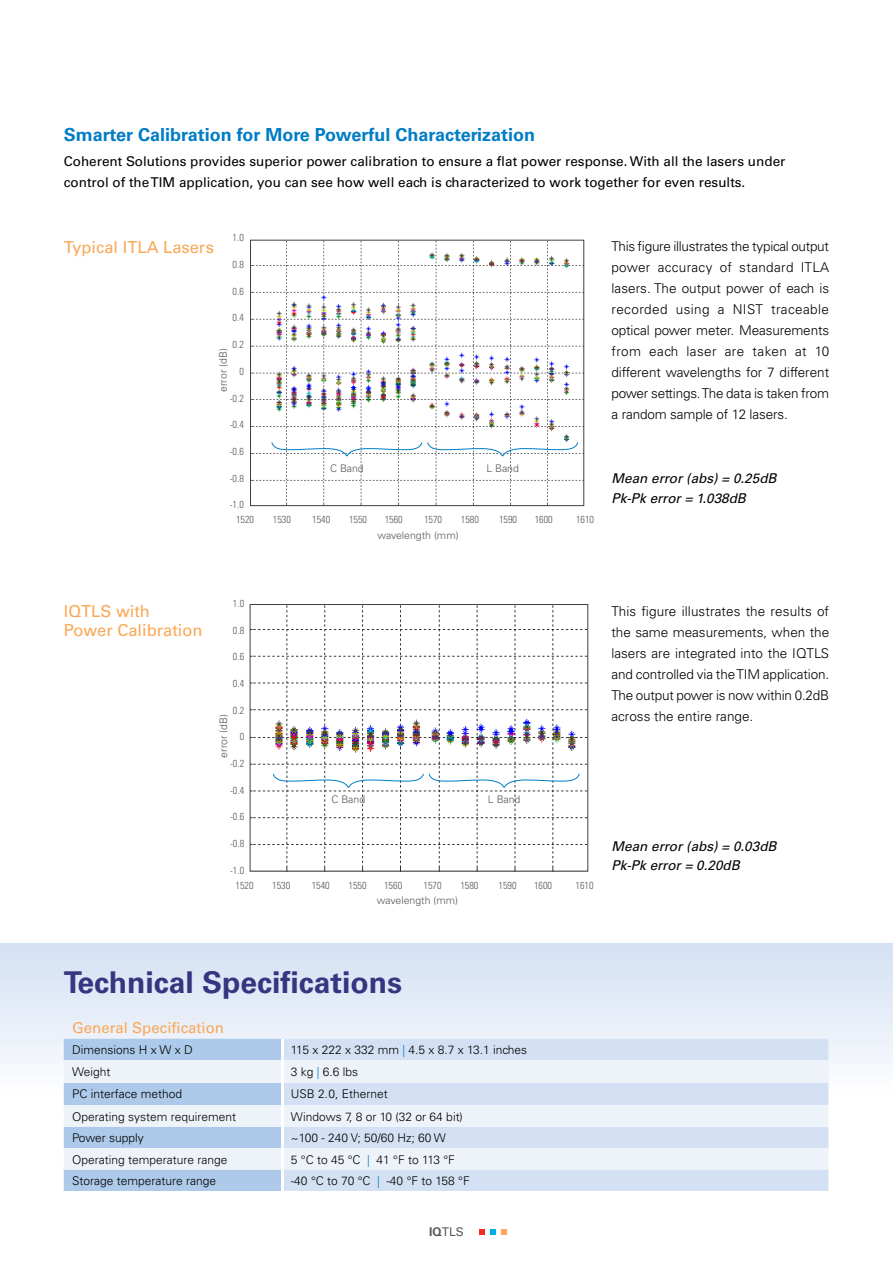
<style>
.page{position:relative;width:893px;height:1263px;background:#fff}
.page>*{position:absolute;margin:0;border:0;box-sizing:border-box;transform-origin:0 0}
.t1{font:30.45px "Arial";color:#000}
.t2{font:700 30px "Univers";color:#373580}
.t3{font:700 18px "Univers";color:#007dc5}
.t4{font:16.5px/19.5px "Univers";color:#faa755}
.t5{font:15px "Univers";color:#faa755}
.t6{font:300 13.5px/21px "Univers";letter-spacing:-.015em;color:#000;text-align:justify}
.t7{font:13.5px/21px "Univers";color:#000}
.t8{font:italic 13.5px/19.2px "Univers";color:#000}
.t9{font:300 12px "Univers";color:#000}
.t10{font:12px "Univers";color:#58595b}
.t11{font:300 10.5px "Univers";color:#58595b}
.t12{font:300 condensed 10.2px "Univers";color:#58595b}
.s1{color:#007dc5}
.s2{font-weight:700}
</style>
<div class="page">
<svg style="left:501px;top:1229px;width:5px;height:6px"></svg>
<svg style="left:490px;top:1229px;width:5px;height:6px"></svg>
<svg style="left:479px;top:1229px;width:5px;height:6px"></svg>
<div style="left:0;top:943px;width:893px;height:151px;background:linear-gradient(to bottom,#d3e1f3,#fdfdfe)"></div>
<svg style="left:0;top:603px;width:1px;height:397px"></svg>
<img style="left:252px;top:242px;width:329px;height:262px">
<div style="left:250px;top:240px;width:334px;height:266px;border:1px solid #414042"></div>
<svg style="left:271px;top:442px;width:307px;height:14px"></svg>
<img style="left:252px;top:606px;width:334px;height:263px">
<div style="left:250px;top:604px;width:338px;height:267px;border:1px solid #414042"></div>
<svg style="left:273px;top:773px;width:307px;height:14px"></svg>
<div style="left:64px;top:1039px;width:217px;height:152px;background:#adcaea"></div>
<div style="left:284px;top:1039px;width:544px;height:152px;background:#d4e1f4"></div>
<svg style="left:64px;top:1060px;width:764px;height:109px;background:#dfe9f6"></svg>
<hr style="left:281px;top:1039px;width:3px;height:21px;background:#fff">
<hr style="left:281px;top:1060px;width:3px;height:23px;background:#fff">
<hr style="left:281px;top:1083px;width:3px;height:22px;background:#fff">
<hr style="left:281px;top:1105px;width:3px;height:22px;background:#fff">
<hr style="left:281px;top:1127px;width:3px;height:21px;background:#fff">
<hr style="left:281px;top:1148px;width:3px;height:21px;background:#fff">
<h3 class="t3" style="left:64px;top:124px;width:473px">Smarter Calibration for More Powerful Characterization</h3>
<p class="t7" style="left:64px;top:151px;width:723px">Coherent Solutions provides superior power calibration to ensure a flat power response. With all the lasers under control of the TIM application, you can see how well each is characterized to work together for even results.</p>
<h1 class="t1" style="left:345px;top:172px;width:91px">Before</h1>
<p class="t12" style="left:233px;top:232px;width:13px">1.0</p>
<p class="t12" style="left:233px;top:258px;width:13px">0.8</p>
<p class="t12" style="left:233px;top:285px;width:13px">0.6</p>
<p class="t12" style="left:233px;top:312px;width:13px">0.4</p>
<p class="t12" style="left:233px;top:338px;width:13px">0.2</p>
<p class="t12" style="left:239px;top:365px;width:6px">0</p>
<p class="t12" style="left:230px;top:392px;width:16px">-0.2</p>
<p class="t12" style="left:230px;top:418px;width:16px">-0.4</p>
<p class="t12" style="left:230px;top:445px;width:16px">-0.6</p>
<p class="t12" style="left:230px;top:472px;width:16px">-0.8</p>
<p class="t12" style="left:230px;top:499px;width:16px">-1.0</p>
<p class="t4" style="left:64px;top:237px;width:152px">Typical ITLA Lasers</p>
<p class="t11" style="left:217px;top:392px;width:45px;rotate:-90deg">error (dB)</p>
<p class="t11" style="left:330px;top:462px;width:35px">C Band</p>
<p class="t11" style="left:486px;top:462px;width:34px">L Band</p>
<p class="t12" style="left:236px;top:513px;width:20px">1520</p>
<p class="t12" style="left:273px;top:513px;width:20px">1530</p>
<p class="t12" style="left:312px;top:513px;width:20px">1540</p>
<p class="t12" style="left:349px;top:513px;width:20px">1550</p>
<p class="t12" style="left:385px;top:513px;width:20px">1560</p>
<p class="t12" style="left:424px;top:513px;width:20px">1570</p>
<p class="t12" style="left:461px;top:513px;width:20px">1580</p>
<p class="t12" style="left:499px;top:513px;width:20px">1590</p>
<p class="t12" style="left:535px;top:513px;width:20px">1600</p>
<p class="t12" style="left:576px;top:513px;width:20px">1610</p>
<p class="t11" style="left:377px;top:529px;width:83px">wavelength (mm)</p>
<p class="t6" style="left:611px;top:236px;width:219px">This figure illustrates the typical output power accuracy of standard ITLA lasers. The output power of each is recorded using a NIST traceable optical power meter. Measurements from each laser are taken at 10 different wavelengths for 7 different power settings. The data is taken from a random sample of 12 lasers.</p>
<p class="t8" style="left:611px;top:469px;width:167px">Mean error (abs) = 0.25dB<br>Pk-Pk error = 1.038dB</p>
<p class="t4" style="left:64px;top:601px;width:140px">IQTLS with<br>Power Calibration</p>
<p class="t12" style="left:233px;top:597px;width:13px">1.0</p>
<p class="t12" style="left:233px;top:624px;width:13px">0.8</p>
<p class="t12" style="left:233px;top:650px;width:13px">0.6</p>
<p class="t12" style="left:233px;top:677px;width:13px">0.4</p>
<p class="t12" style="left:233px;top:704px;width:13px">0.2</p>
<p class="t12" style="left:240px;top:731px;width:6px">0</p>
<p class="t12" style="left:230px;top:757px;width:16px">-0.2</p>
<p class="t12" style="left:230px;top:784px;width:16px">-0.4</p>
<p class="t12" style="left:230px;top:811px;width:16px">-0.6</p>
<p class="t12" style="left:230px;top:837px;width:16px">-0.8</p>
<p class="t12" style="left:230px;top:864px;width:16px">-1.0</p>
<p class="t11" style="left:217px;top:757px;width:45px;rotate:-90deg">error (dB)</p>
<p class="t11" style="left:332px;top:793px;width:35px">C Band</p>
<p class="t11" style="left:488px;top:793px;width:34px">L Band</p>
<p class="t12" style="left:236px;top:879px;width:20px">1520</p>
<p class="t12" style="left:272px;top:879px;width:20px">1530</p>
<p class="t12" style="left:312px;top:879px;width:20px">1540</p>
<p class="t12" style="left:348px;top:879px;width:20px">1550</p>
<p class="t12" style="left:384px;top:879px;width:20px">1560</p>
<p class="t12" style="left:423px;top:879px;width:20px">1570</p>
<p class="t12" style="left:460px;top:879px;width:20px">1580</p>
<p class="t12" style="left:498px;top:879px;width:20px">1590</p>
<p class="t12" style="left:534px;top:879px;width:20px">1600</p>
<p class="t12" style="left:576px;top:879px;width:20px">1610</p>
<p class="t11" style="left:377px;top:894px;width:83px">wavelength (mm)</p>
<p class="t6" style="left:611px;top:600px;width:219px">This figure illustrates the results of the same measurements, when the lasers are integrated into the IQTLS and controlled via the TIM application.<br>The output power is now within 0.2dB across the entire range.</p>
<p class="t8" style="left:611px;top:836px;width:167px">Mean error (abs) = 0.03dB<br>Pk-Pk error = 0.20dB</p>
<h2 class="t2" style="left:64px;top:965px;width:340px">Technical Specifications</h2>
<p class="t5" style="left:72px;top:1018px;width:153px">General Specification</p>
<p class="t9" style="left:72px;top:1043px;width:122px">Dimensions H x W x D</p>
<p class="t9" style="left:291px;top:1043px;width:238px">115 x 222 x 332 mm <span class="s1">|</span> 4.5 x 8.7 x 13.1 inches</p>
<p class="t9" style="left:72px;top:1064px;width:40px">Weight</p>
<p class="t9" style="left:291px;top:1064px;width:69px">3 kg <span class="s1">|</span> 6.6 lbs</p>
<p class="t9" style="left:72px;top:1087px;width:111px">PC interface method</p>
<p class="t9" style="left:291px;top:1087px;width:98px">USB 2.0, Ethernet</p>
<p class="t9" style="left:72px;top:1109px;width:165px">Operating system requirement</p>
<p class="t9" style="left:291px;top:1109px;width:173px">Windows 7, 8 or 10 (32 or 64 bit)</p>
<p class="t9" style="left:72px;top:1131px;width:73px">Power supply</p>
<p class="t9" style="left:291px;top:1131px;width:156px">~100 - 240 V; 50/60 Hz; 60 W</p>
<p class="t9" style="left:72px;top:1152px;width:157px">Operating temperature range</p>
<p class="t9" style="left:291px;top:1152px;width:165px">5 °C to 45 °C <span class="s1">|</span> 41 °F to 113 °F</p>
<p class="t9" style="left:72px;top:1173px;width:145px">Storage temperature range</p>
<p class="t9" style="left:291px;top:1173px;width:180px">-40 °C to 70 °C <span class="s1">|</span> -40 °F to 158 °F</p>
<p class="t10" style="left:429px;top:1224px;width:36px"><span class="s2">IQ</span>TLS</p>
</div>
